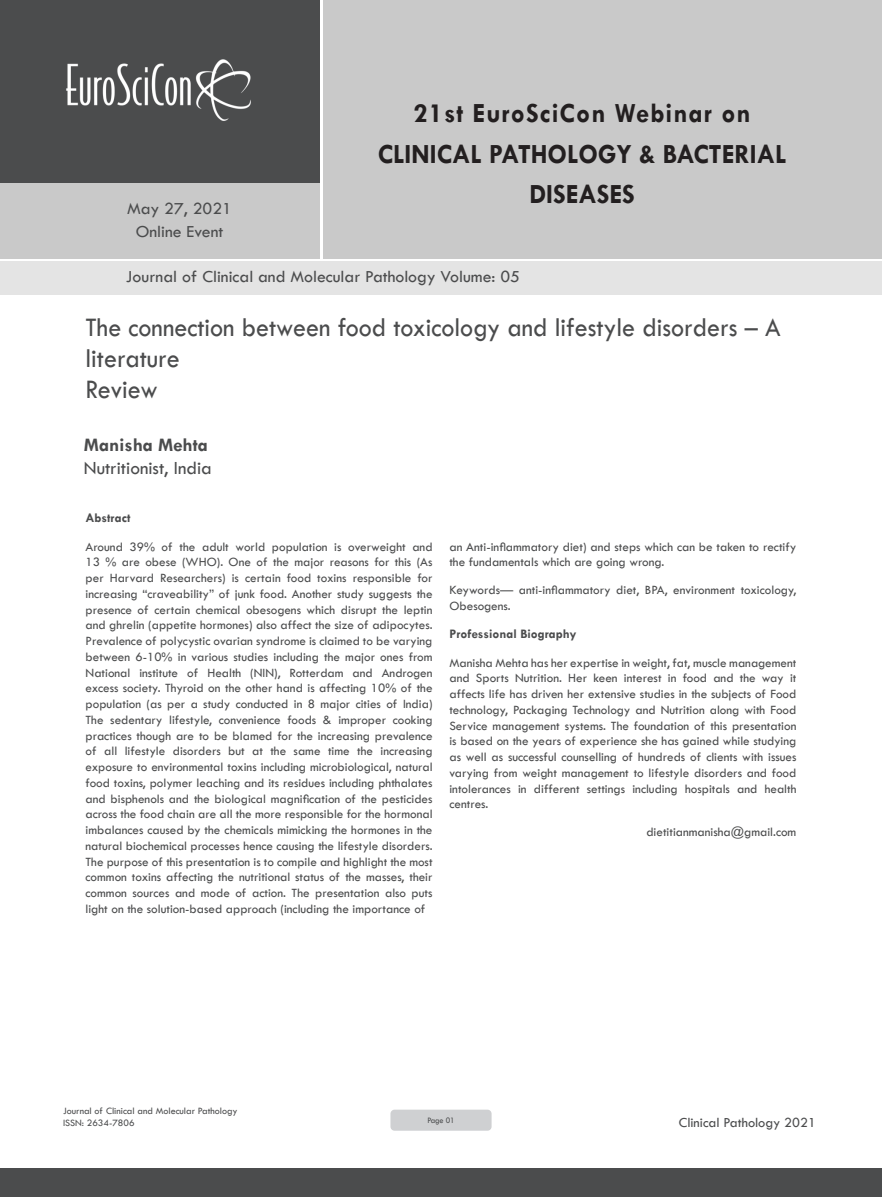
<style>
.page{position:relative;width:882px;height:1197px;background:#fff}
.page>*{position:absolute;margin:0;border:0;box-sizing:border-box;transform-origin:0 0}
.t1{font:700 28px/40.2px "Tw Cen";color:#231f20;text-align:center;scale:.95 1}
.t2{font:27.65px/30.8px "Tw Cen";color:#4b4c4d;scale:.94 1}
.t3{font:19.25px "Tw Cen";color:#4b4c4d}
.t4{font:700 19.25px "Tw Cen";color:#4b4c4d}
.t5{font:17.5px/23.6px "Tw Cen";color:#4b4c4d;text-align:center}
.t6{font:14.35px "Tw Cen";color:#4b4c4d}
.Abstract{font:13.12px/15.8px "Tw Cen";color:#4b4c4d;text-align:justify}
.Abstract-2{font:700 13.12px "Tw Cen";color:#4b4c4d}
.t7{font:9.97px/12.1px "Tw Cen";color:#4b4c4d}
.t8{font:8.58px "Tw Cen";letter-spacing:-.02em;color:#4b4c4d;scale:.95 1}
</style>
<div class="page">
<div style="left:0;top:0;width:319px;height:183px;background:#4b4c4d"></div>
<div style="left:0;top:183px;width:319px;height:76px;background:#c9c9c9"></div>
<div style="left:323px;top:0;width:559px;height:259px;background:#c9c9c9"></div>
<img style="left:66px;top:59px;width:185px;height:62px">
<div style="left:0;top:1168px;width:882px;height:29px;background:#4b4c4d"></div>
<div style="left:1px;top:261px;width:881px;height:33px;background:#e4e4e4"></div>
<div style="left:390px;top:1110px;width:102px;height:21px;background:#cfd0d2;border-radius:4px"></div>
<h3 class="t5" style="left:127px;top:196px;width:106px">May 27, 2021<br>Online Event</h3>
<h1 class="t1" style="left:378px;top:93px;width:432px">21st EuroSciCon Webinar on<br>CLINICAL PATHOLOGY &amp; BACTERIAL<br>DISEASES</h1>
<h3 class="t5" style="left:126px;top:264px;width:396px">Journal of Clinical and Molecular Pathology Volume: 05</h3>
<p class="t2" style="left:86px;top:312px;width:741px">The connection between food toxicology and lifestyle disorders – A literature</p>
<p class="t2" style="left:86px;top:373px;width:78px">Review</p>
<p class="t4" style="left:84px;top:433px;width:126px">Manisha Mehta</p>
<p class="t3" style="left:84px;top:457px;width:130px">Nutritionist, India</p>
<p class="Abstract-2" style="left:86px;top:510px;width:46px">Abstract</p>
<p class="Abstract" style="left:86px;top:539px;width:349px">Around 39% of the adult world population is overweight and 13 % are obese (WHO). One of the major reasons for this (As per Harvard Researchers) is certain food toxins responsible for increasing “craveability” of junk food. Another study suggests the presence of certain chemical obesogens which disrupt the leptin and ghrelin (appetite hormones) also affect the size of adipocytes.<br>Prevalence of polycystic ovarian syndrome is claimed to be varying between 6-10% in various studies including the major ones from National institute of Health (NIN), Rotterdam and Androgen excess society. Thyroid on the other hand is affecting 10% of the population (as per a study conducted in 8 major cities of India)<br>The sedentary lifestyle, convenience foods &amp; improper cooking practices though are to be blamed for the increasing prevalence of all lifestyle disorders but at the same time the increasing exposure to environmental toxins including microbiological, natural food toxins, polymer leaching and its residues including phthalates and bisphenols and the biological magnification of the pesticides across the food chain are all the more responsible for the hormonal imbalances caused by the chemicals mimicking the hormones in the natural biochemical processes hence causing the lifestyle disorders.<br>The purpose of this presentation is to compile and highlight the most common toxins affecting the nutritional status of the masses, their common sources and mode of action. The presentation also puts light on the solution-based approach (including the importance of</p>
<p class="Abstract" style="left:449px;top:539px;width:348px">an Anti-inflammatory diet) and steps which can be taken to rectify the fundamentals which are going wrong.</p>
<p class="Abstract" style="left:449px;top:582px;width:348px">Keywords— anti-inflammatory diet, BPA, environment toxicology,<br>Obesogens.</p>
<p class="Abstract-2" style="left:449px;top:626px;width:129px">Professional Biography</p>
<p class="Abstract" style="left:449px;top:654px;width:349px">Manisha Mehta has her expertise in weight, fat, muscle management and Sports Nutrition. Her keen interest in food and the way it affects life has driven her extensive studies in the subjects of Food technology, Packaging Technology and Nutrition along with Food Service management systems. The foundation of this presentation is based on the years of experience she has gained while studying as well as successful counselling of hundreds of clients with issues varying from weight management to lifestyle disorders and food intolerances in different settings including hospitals and health centres.</p>
<p class="Abstract" style="left:646px;top:824px;width:152px">dietitianmanisha@gmail.com</p>
<p class="t7" style="left:63px;top:1104px;width:176px">Journal of Clinical and Molecular Pathology<br>ISSN: 2634-7806</p>
<p class="t6" style="left:679px;top:1114px;width:139px">Clinical Pathology 2021</p>
<p class="t8" style="left:427px;top:1115px;width:30px">Page 01</p>
</div>
